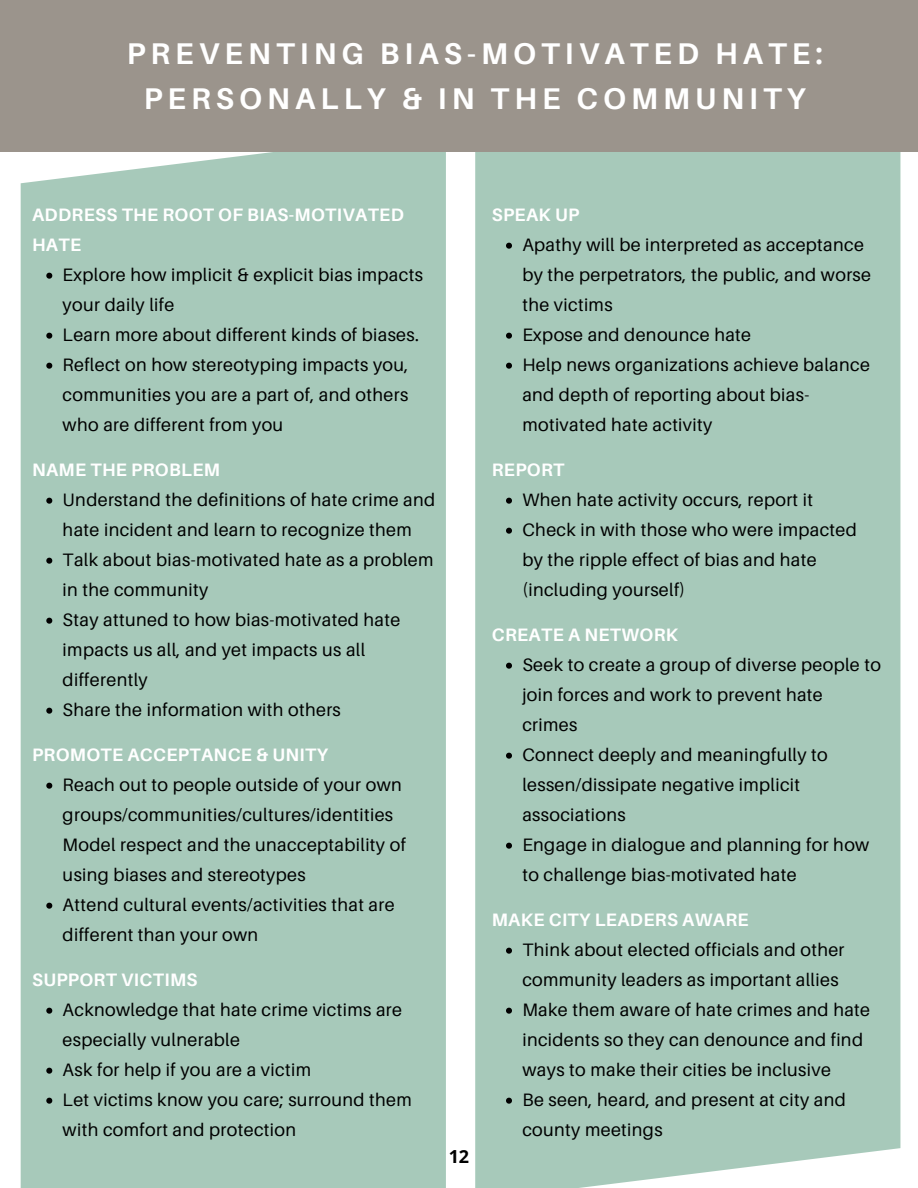
<style>
.page{position:relative;width:918px;height:1188px;background:#fff}
.page>*{position:absolute;margin:0;border:0;box-sizing:border-box;transform-origin:0 0}
.t1{font:700 30px/45px "Aileron";letter-spacing:.17em;color:#fff;text-align:center}
.t2{font:18px/30px "Aileron";letter-spacing:.02em;color:#000}
.t3{font:700 18px/30px "Aileron";letter-spacing:.02em;color:#fff}
.t4{font:700 18px "Open Sans";color:#000}
</style>
<div class="page">
<div style="left:21px;top:151px;width:425px;height:1037px;background:#a7c9ba"></div>
<svg style="left:46px;top:273px;width:6px;height:6px"></svg>
<svg style="left:46px;top:333px;width:6px;height:6px"></svg>
<svg style="left:46px;top:363px;width:6px;height:6px"></svg>
<svg style="left:46px;top:498px;width:6px;height:6px"></svg>
<svg style="left:46px;top:558px;width:6px;height:6px"></svg>
<svg style="left:46px;top:618px;width:6px;height:6px"></svg>
<svg style="left:46px;top:708px;width:6px;height:6px"></svg>
<svg style="left:46px;top:783px;width:6px;height:6px"></svg>
<svg style="left:46px;top:903px;width:6px;height:6px"></svg>
<svg style="left:46px;top:1008px;width:6px;height:6px"></svg>
<svg style="left:46px;top:1068px;width:6px;height:6px"></svg>
<svg style="left:46px;top:1098px;width:6px;height:6px"></svg>
<div style="left:475px;top:151px;width:425px;height:1037px;background:#a7c9ba"></div>
<svg style="left:506px;top:243px;width:6px;height:6px"></svg>
<svg style="left:506px;top:333px;width:6px;height:6px"></svg>
<svg style="left:506px;top:363px;width:6px;height:6px"></svg>
<svg style="left:506px;top:498px;width:6px;height:6px"></svg>
<svg style="left:506px;top:528px;width:6px;height:6px"></svg>
<svg style="left:506px;top:663px;width:6px;height:6px"></svg>
<svg style="left:506px;top:753px;width:6px;height:6px"></svg>
<svg style="left:506px;top:843px;width:6px;height:6px"></svg>
<svg style="left:506px;top:948px;width:6px;height:6px"></svg>
<svg style="left:506px;top:1008px;width:6px;height:6px"></svg>
<svg style="left:506px;top:1098px;width:6px;height:6px"></svg>
<div style="left:0;top:0;width:918px;height:151px;background:#9b948c"></div>
<h1 class="t1" style="left:127px;top:30px;width:698px">PREVENTING BIAS-MOTIVATED HATE:<br>PERSONALLY &amp; IN THE COMMUNITY</h1>
<p class="t3" style="left:32px;top:199px;width:373px">ADDRESS THE ROOT OF BIAS-MOTIVATED<br>HATE</p>
<p class="t2" style="left:63px;top:259px;width:362px">Explore how implicit &amp; explicit bias impacts your daily life<br>Learn more about different kinds of biases.<br>Reflect on how stereotyping impacts you, communities you are a part of, and others who are different from you</p>
<p class="t3" style="left:32px;top:454px;width:189px">NAME THE PROBLEM</p>
<p class="t2" style="left:63px;top:484px;width:374px">Understand the definitions of hate crime and hate incident and learn to recognize them Talk about bias-motivated hate as a problem in the community<br>Stay attuned to how bias-motivated hate impacts us all, and yet impacts us all differently<br>Share the information with others</p>
<p class="t3" style="left:32px;top:739px;width:298px">PROMOTE ACCEPTANCE &amp; UNITY</p>
<p class="t2" style="left:63px;top:769px;width:345px">Reach out to people outside of your own groups/communities/cultures/identities Model respect and the unacceptability of using biases and stereotypes<br>Attend cultural events/activities that are different than your own</p>
<p class="t3" style="left:32px;top:964px;width:167px">SUPPORT VICTIMS</p>
<p class="t2" style="left:63px;top:994px;width:351px">Acknowledge that hate crime victims are especially vulnerable<br>Ask for help if you are a victim<br>Let victims know you care; surround them with comfort and protection</p>
<p class="t4" style="left:449px;top:1144px;width:22px">12</p>
<p class="t3" style="left:492px;top:199px;width:89px">SPEAK UP</p>
<p class="t2" style="left:522px;top:229px;width:350px">Apathy will be interpreted as acceptance by the perpetrators, the public, and worse the victims<br>Expose and denounce hate<br>Help news organizations achieve balance and depth of reporting about bias&shy;motivated hate activity</p>
<p class="t3" style="left:492px;top:454px;width:74px">REPORT</p>
<p class="t2" style="left:522px;top:484px;width:336px">When hate activity occurs, report it<br>Check in with those who were impacted by the ripple effect of bias and hate (including yourself)</p>
<p class="t3" style="left:492px;top:619px;width:188px">CREATE A NETWORK</p>
<p class="t2" style="left:522px;top:649px;width:360px">Seek to create a group of diverse people to join forces and work to prevent hate crimes<br>Connect deeply and meaningfully to lessen/dissipate negative implicit associations<br>Engage in dialogue and planning for how to challenge bias-motivated hate</p>
<p class="t3" style="left:492px;top:904px;width:258px">MAKE CITY LEADERS AWARE</p>
<p class="t2" style="left:522px;top:934px;width:349px">Think about elected officials and other community leaders as important allies Make them aware of hate crimes and hate incidents so they can denounce and find ways to make their cities be inclusive<br>Be seen, heard, and present at city and county meetings</p>
</div>
